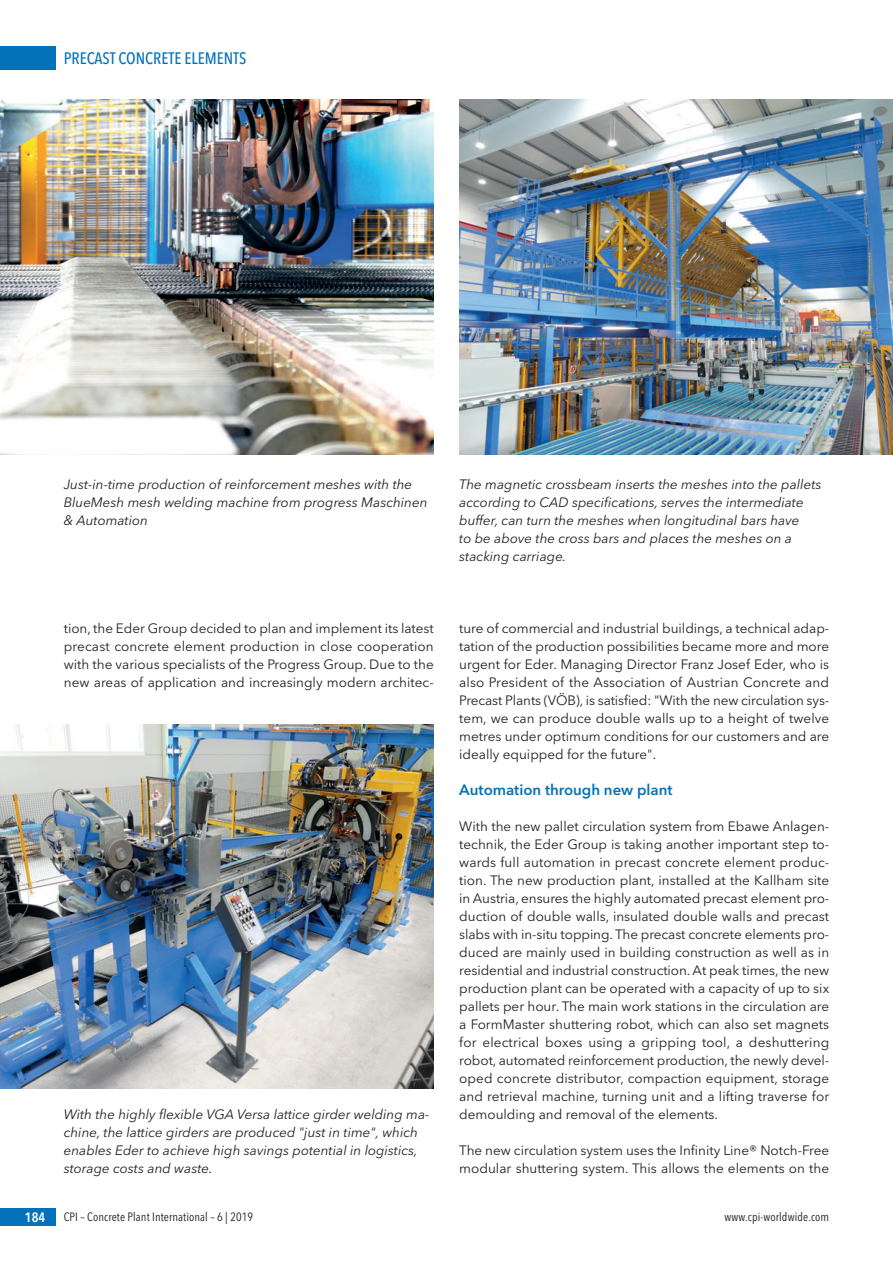
<style>
.page{position:relative;width:893px;height:1263px;background:#fff}
.page>*{position:absolute;margin:0;border:0;box-sizing:border-box;transform-origin:0 0}
.t1{font:500 16.5px "Avenir Next Condensed";color:#0372bb}
.t2{font:600 15px "Avenir Next";color:#0372bb}
.t3{font:13.5px/18px "Avenir Next";color:#231f20;text-align:justify}
.t4{font:italic 13.5px/18px "Avenir Next";color:#231f20}
.t5{font:600 13.5px "Avenir Next Condensed";color:#fff}
.t6{font:12px "Avenir Next Condensed";letter-spacing:.01em;color:#231f20}
</style>
<div class="page">
<div style="left:0;top:47px;width:55px;height:23px;background:#0372bb"></div>
<div style="left:0;top:1208px;width:55px;height:18px;background:#0372bb"></div>
<img style="left:0;top:100px;width:434px;height:355px">
<img style="left:459px;top:100px;width:433px;height:355px">
<img style="left:0;top:725px;width:434px;height:363px">
<p class="t1" style="left:64px;top:51px;width:184px">PRECAST CONCRETE ELEMENTS</p>
<p class="t4" style="left:64px;top:476px;width:365px">Just-in-time production of reinforcement meshes with the<br>BlueMesh mesh welding machine from progress Maschinen &amp; Automation</p>
<p class="t4" style="left:459px;top:476px;width:364px">The magnetic crossbeam inserts the meshes into the pallets according to CAD specifications, serves the intermediate buffer, can turn the meshes when longitudinal bars have<br>to be above the cross bars and places the meshes on a stacking carriage.</p>
<p class="t3" style="left:64px;top:620px;width:371px">tion, the Eder Group decided to plan and implement its latest precast concrete element production in close cooperation with the various specialists of the Progress Group. Due to the new areas of application and increasingly modern architec-</p>
<p class="t3" style="left:459px;top:620px;width:371px">ture of commercial and industrial buildings, a technical adap&shy;tation of the production possibilities became more and more urgent for Eder. Managing Director Franz Josef Eder, who is also President of the Association of Austrian Concrete and Precast Plants (VÖB), is satisfied: "With the new circulation sys&shy;tem, we can produce double walls up to a height of twelve metres under optimum conditions for our customers and are ideally equipped for the future".</p>
<p class="t2" style="left:459px;top:783px;width:215px">Automation through new plant</p>
<p class="t3" style="left:459px;top:818px;width:371px">With the new pallet circulation system from Ebawe Anlagen&shy;technik, the Eder Group is taking another important step to&shy;wards full automation in precast concrete element produc&shy;tion. The new production plant, installed at the Kallham site in Austria, ensures the highly automated precast element pro&shy;duction of double walls, insulated double walls and precast slabs with in-situ topping. The precast concrete elements pro&shy;duced are mainly used in building construction as well as in residential and industrial construction. At peak times, the new production plant can be operated with a capacity of up to six pallets per hour. The main work stations in the circulation are a FormMaster shuttering robot, which can also set magnets for electrical boxes using a gripping tool, a deshuttering robot, automated reinforcement production, the newly devel&shy;oped concrete distributor, compaction equipment, storage and retrieval machine, turning unit and a lifting traverse for demoulding and removal of the elements.</p>
<p class="t3" style="left:459px;top:1142px;width:371px">The new circulation system uses the Infinity Line® Notch-Free modular shuttering system. This allows the elements on the</p>
<p class="t4" style="left:64px;top:1106px;width:367px">With the highly flexible VGA Versa lattice girder welding ma&shy;chine, the lattice girders are produced "just in time", which enables Eder to achieve high savings potential in logistics, storage costs and waste.</p>
<p class="t5" style="left:25px;top:1209px;width:22px">184</p>
<p class="t6" style="left:64px;top:1211px;width:191px">CPI – Concrete Plant International – 6 | 2019</p>
<p class="t6" style="left:725px;top:1211px;width:106px">www.cpi-worldwide.com</p>
</div>
